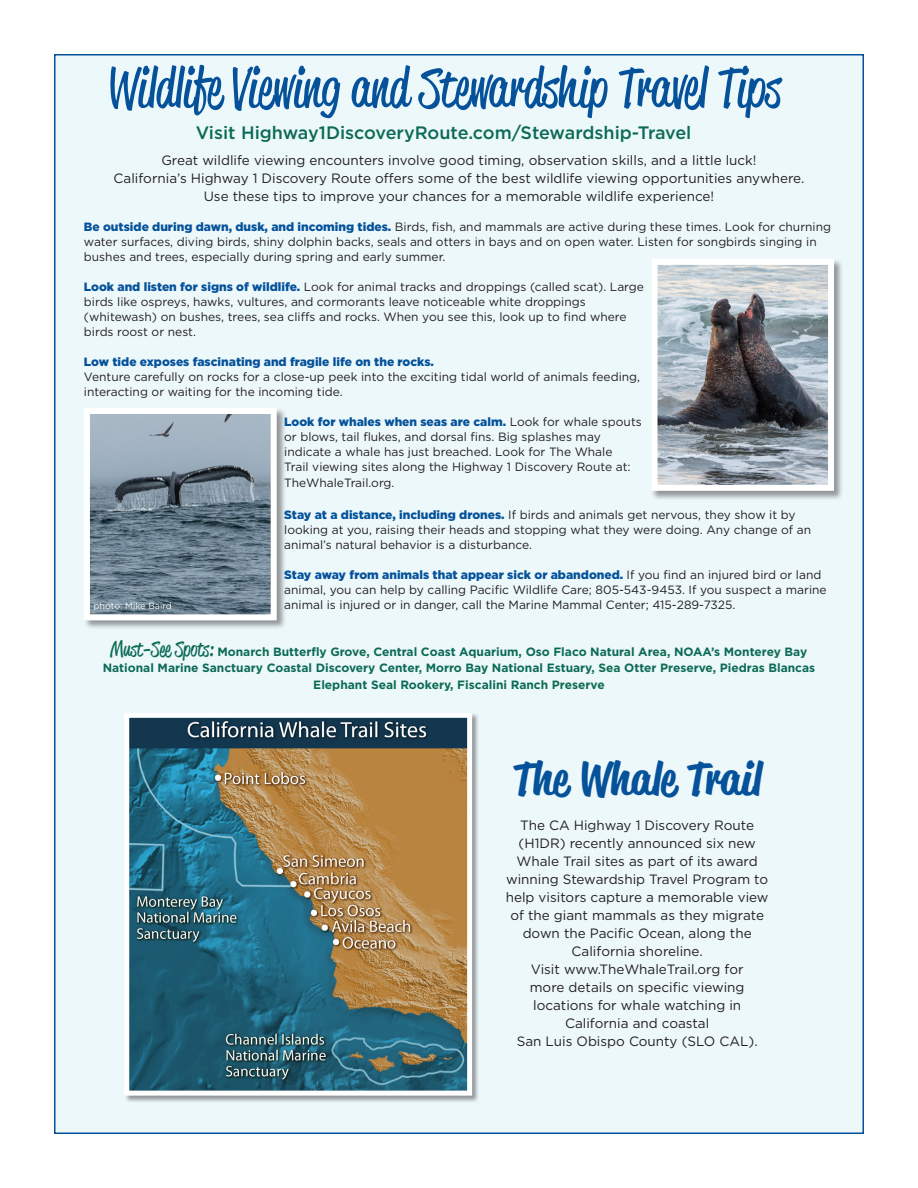
<style>
.page{position:relative;width:918px;height:1188px;background:#fff}
.page>*{position:absolute;margin:0;border:0;box-sizing:border-box;transform-origin:0 0}
.t1{font:54px "Reklame Script";color:#05529a}
.t2{font:500 45px "Reklame Script";color:#05529a}
.t3{font:500 18px "Gotham";color:#0c6b54}
.t4{font:13.5px/18px "Gotham";color:#231f20;text-align:center}
.t5{font:12px/15px "Gotham";color:#231f20}
.t6{font:700 12px/16.5px "Gotham";color:#0c6b54;text-align:center}
.t7{font:9px "Gotham";color:#fff}
.s1{font-weight:900;color:#05529a}
.s2{font-family:"Reklame Script";font-weight:400;font-size:21px}
</style>
<div class="page">
<div style="left:54px;top:54px;width:810px;height:1080px;background:#edf8fb;border:2px solid #05529a"></div>
<div style="left:124px;top:712px;width:356px;height:391px;background:#231f20;opacity:.45"></div>
<img style="left:130px;top:719px;width:336px;height:371px">
<div style="left:124px;top:713px;width:348px;height:383px;border:5px solid #fff"></div>
<div style="left:651px;top:258px;width:193px;height:242px;background:#231f20;opacity:.45"></div>
<img style="left:659px;top:266px;width:168px;height:218px">
<div style="left:652px;top:259px;width:182px;height:232px;border:6px solid #fff"></div>
<div style="left:83px;top:407px;width:203px;height:223px;background:#231f20;opacity:.45"></div>
<img style="left:91px;top:415px;width:179px;height:198px">
<div style="left:84px;top:408px;width:193px;height:212px;border:6px solid #fff"></div>
<p class="t1" style="left:107px;top:51px;width:675px">Wildlife Viewing and Stewardship Travel Tips</p>
<p class="t3" style="left:196px;top:121px;width:497px">Visit Highway1DiscoveryRoute.com/Stewardship-Travel</p>
<p class="t4" style="left:161px;top:151px;width:597px">Great wildlife viewing encounters involve good timing, observation skills, and a little luck!</p>
<p class="t4" style="left:114px;top:169px;width:692px">California’s Highway 1 Discovery Route offers some of the best wildlife viewing opportunities anywhere.</p>
<p class="t4" style="left:204px;top:187px;width:512px">Use these tips to improve your chances for a memorable wildlife experience!</p>
<p class="t5" style="left:84px;top:219px;width:749px"><span class="s1">Be outside during dawn, dusk, and incoming tides.</span> Birds, fish, and mammals are active during these times. Look for churning water surfaces, diving birds, shiny dolphin backs, seals and otters in bays and on open water. Listen for songbirds singing in bushes and trees, especially during spring and early summer.</p>
<p class="t5" style="left:84px;top:279px;width:562px"><span class="s1">Look and listen for signs of wildlife.</span> Look for animal tracks and droppings (called scat). Large birds like ospreys, hawks, vultures, and cormorants leave noticeable white droppings (whitewash) on bushes, trees, sea cliffs and rocks. When you see this, look up to find where birds roost or nest.</p>
<p class="t5" style="left:84px;top:354px;width:558px"><span class="s1">Low tide exposes fascinating and fragile life on the rocks.<br></span>Venture carefully on rocks for a close-up peek into the exciting tidal world of animals feeding, interacting or waiting for the incoming tide.</p>
<p class="t5" style="left:284px;top:414px;width:359px"><span class="s1">Look for whales when seas are calm.</span> Look for whale spouts or blows, tail flukes, and dorsal fins. Big splashes may indicate a whale has just breached. Look for The Whale<br>Trail viewing sites along the Highway 1 Discovery Route at:</p>
<p class="t5" style="left:284px;top:475px;width:112px">TheWhaleTrail.org.</p>
<p class="t5" style="left:284px;top:507px;width:529px"><span class="s1">Stay at a distance, including drones.</span> If birds and animals get nervous, they show it by looking at you, raising their heads and stopping what they were doing. Any change of an animal’s natural behavior is a disturbance.</p>
<p class="t5" style="left:284px;top:567px;width:544px"><span class="s1">Stay away from animals that appear sick or abandoned.</span> If you find an injured bird or land animal, you can help by calling Pacific Wildlife Care; 805-543-9453. If you suspect a marine animal is injured or in danger, call the Marine Mammal Center; 415-289-7325.</p>
<p class="t7" style="left:94px;top:601px;width:80px">photo: Mike Baird</p>
<p class="t6" style="left:103px;top:643px;width:714px"><span class="s2">Must-See Spots:</span> Monarch Butterfly Grove, Central Coast Aquarium, Oso Flaco Natural Area, NOAA’s Monterey Bay<br>National Marine Sanctuary Coastal Discovery Center, Morro Bay National Estuary, Sea Otter Preserve, Piedras Blancas<br>Elephant Seal Rookery, Fiscalini Ranch Preserve</p>
<p class="t2" style="left:513px;top:747px;width:250px">The Whale Trail</p>
<p class="t4" style="left:506px;top:816px;width:264px">The CA Highway 1 Discovery Route (H1DR) recently announced six new Whale Trail sites as part of its award winning Stewardship Travel Program to help visitors capture a memorable view of the giant mammals as they migrate down the Pacific Ocean, along the California shoreline.<br>Visit www.TheWhaleTrail.org for</p>
<p class="t4" style="left:530px;top:978px;width:216px;text-align:left">more details on specific viewing locations for whale watching in</p>
<p class="t4" style="left:517px;top:1014px;width:242px">California and coastal<br>San Luis Obispo County (SLO CAL).</p>
</div>
